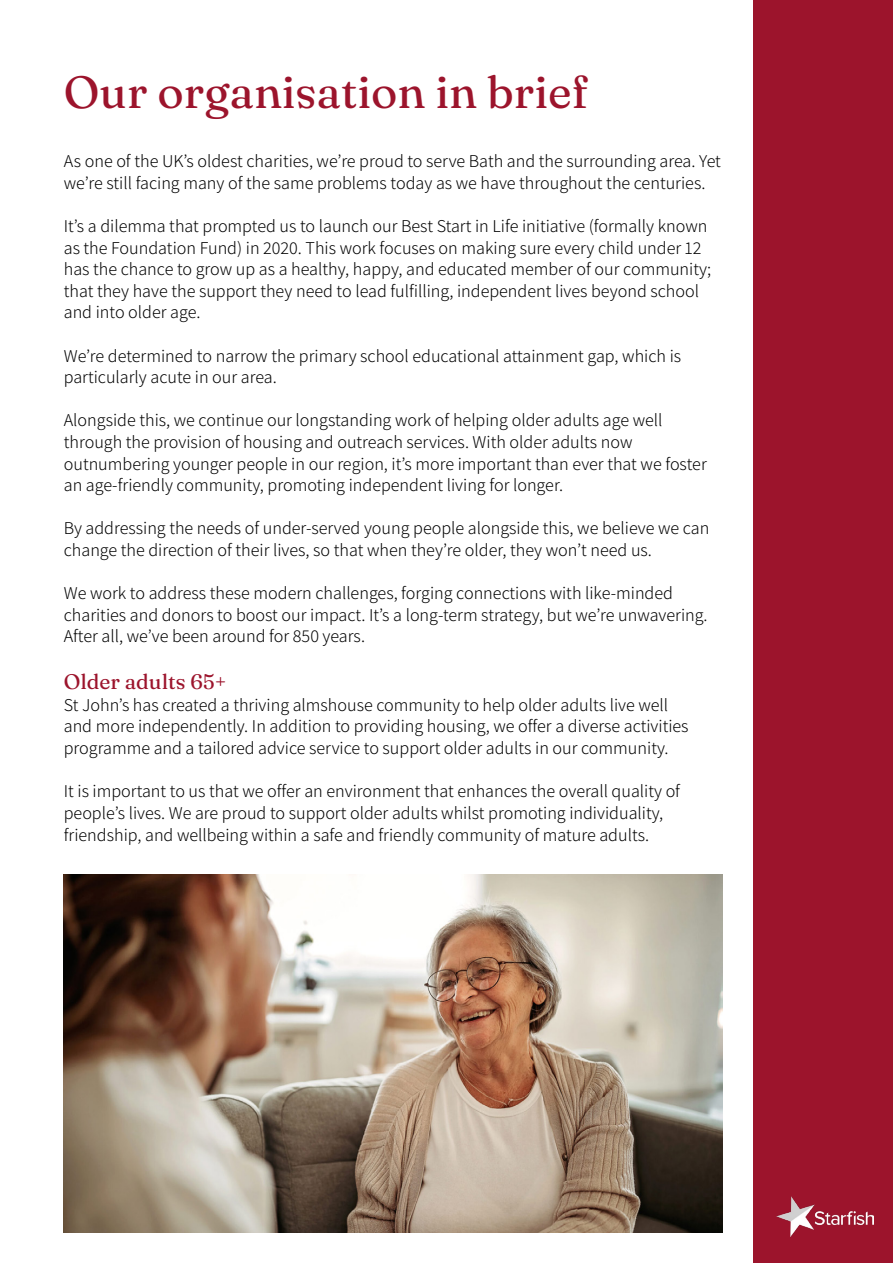
<style>
.page{position:relative;width:893px;height:1263px;background:#fff}
.page>*{position:absolute;margin:0;border:0;box-sizing:border-box;transform-origin:0 0}
.t1{font:45px "Fraunces 9 pt";color:#9c142c}
.t2{font:21px "Fraunces 9 pt";color:#9c142c}
.t3{font:300 18px/21.6px "Assistant";color:#000}
</style>
<div class="page">
<div style="left:753px;top:0;width:140px;height:1263px;background:#9c142c"></div>
<img style="left:776px;top:1196px;width:98px;height:40px">
<img style="left:64px;top:874px;width:659px;height:359px">
<h1 class="t1" style="left:64px;top:59px;width:526px">Our organisation in brief</h1>
<p class="t3" style="left:64px;top:149px;width:659px">As one of the UK’s oldest charities, we’re proud to serve Bath and the surrounding area. Yet we’re still facing many of the same problems today as we have throughout the centuries.</p>
<p class="t3" style="left:64px;top:214px;width:649px">It’s a dilemma that prompted us to launch our Best Start in Life initiative (formally known as the Foundation Fund) in 2020. This work focuses on making sure every child under 12 has the chance to grow up as a healthy, happy, and educated member of our community; that they have the support they need to lead fulfilling, independent lives beyond school and into older age.</p>
<p class="t3" style="left:64px;top:344px;width:619px">We’re determined to narrow the primary school educational attainment gap, which is particularly acute in our area.</p>
<p class="t3" style="left:64px;top:409px;width:644px">Alongside this, we continue our longstanding work of helping older adults age well through the provision of housing and outreach services. With older adults now outnumbering younger people in our region, it’s more important than ever that we foster an age-friendly community, promoting independent living for longer.</p>
<p class="t3" style="left:64px;top:517px;width:647px">By addressing the needs of under-served young people alongside this, we believe we can change the direction of their lives, so that when they’re older, they won’t need us.</p>
<p class="t3" style="left:64px;top:581px;width:645px">We work to address these modern challenges, forging connections with like-minded charities and donors to boost our impact. It’s a long-term strategy, but we’re unwavering.<br>After all, we’ve been around for 850 years.</p>
<p class="t2" style="left:64px;top:666px;width:164px">Older adults 65+</p>
<p class="t3" style="left:64px;top:693px;width:626px">St John’s has created a thriving almshouse community to help older adults live well and more independently. In addition to providing housing, we offer a diverse activities programme and a tailored advice service to support older adults in our community.</p>
<p class="t3" style="left:64px;top:779px;width:618px">It is important to us that we offer an environment that enhances the overall quality of people’s lives. We are proud to support older adults whilst promoting individuality, friendship, and wellbeing within a safe and friendly community of mature adults.</p>
</div>
